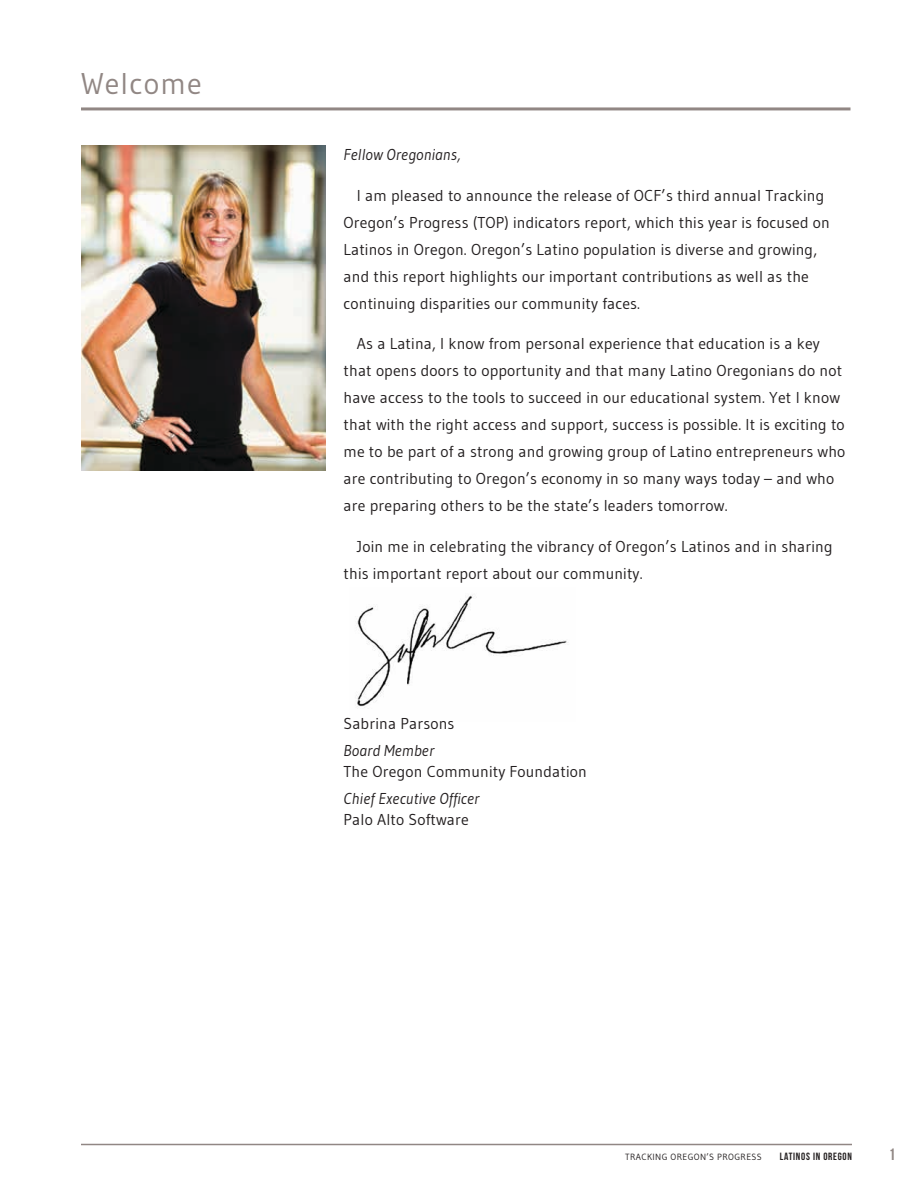
<style>
.page{position:relative;width:918px;height:1188px;background:#fff}
.page>*{position:absolute;margin:0;border:0;box-sizing:border-box;transform-origin:0 0}
.t1{font:30px "Gudea";letter-spacing:.04em;color:#918784}
.t2{font:16.5px "Bebas Neue";color:#918784}
.t3{font:15.75px/27px "Gudea";letter-spacing:.01em;color:#231f20}
.t4{font:italic 15.75px "Gudea";letter-spacing:.01em;color:#231f20}
.t5{font:10.5px "Bebas Neue";letter-spacing:.07em;color:#231f20}
.t6{font:9px "Gudea";letter-spacing:.04em;color:#231f20}
</style>
<div class="page">
<hr style="left:81px;top:1144px;width:771px;height:1px;background:#918784">
<img style="left:356px;top:595px;width:211px;height:113px">
<img style="left:81px;top:145px;width:245px;height:326px">
<hr style="left:81px;top:107px;width:769px;height:3px;background:#918784">
<h1 class="t1" style="left:81px;top:65px;width:122px">Welcome</h1>
<p class="t4" style="left:344px;top:145px;width:119px">Fellow Oregonians,</p>
<p class="t3" style="left:344px;top:182px;width:488px;text-indent:13px">I am pleased to announce the release of OCF’s third annual Tracking Oregon’s Progress (TOP) indicators report, which this year is focused on Latinos in Oregon. Oregon’s Latino population is diverse and growing, and this report highlights our important contributions as well as the continuing disparities our community faces.</p>
<p class="t3" style="left:344px;top:330px;width:503px;text-indent:13px">As a Latina, I know from personal experience that education is a key that opens doors to opportunity and that many Latino Oregonians do not have access to the tools to succeed in our educational system. Yet I know that with the right access and support, success is possible. It is exciting to me to be part of a strong and growing group of Latino entrepreneurs who are contributing to Oregon’s economy in so many ways today – and who are preparing others to be the state’s leaders tomorrow.</p>
<p class="t3" style="left:344px;top:533px;width:491px;text-indent:13px">Join me in celebrating the vibrancy of Oregon’s Latinos and in sharing this important report about our community.</p>
<p class="t3" style="left:344px;top:710px;width:112px">Sabrina Parsons</p>
<p class="t4" style="left:344px;top:741px;width:92px">Board Member</p>
<p class="t3" style="left:344px;top:758px;width:245px">The Oregon Community Foundation</p>
<p class="t4" style="left:344px;top:788px;width:138px">Chief Executive Officer</p>
<p class="t3" style="left:344px;top:806px;width:127px">Palo Alto Software</p>
<p class="t6" style="left:625px;top:1151px;width:138px">TRACKING OREGON’S PROGRESS</p>
<p class="t5" style="left:780px;top:1150px;width:74px">LATINOS IN OREGON</p>
<p class="t2" style="left:889px;top:1145px;width:8px">1</p>
</div>
